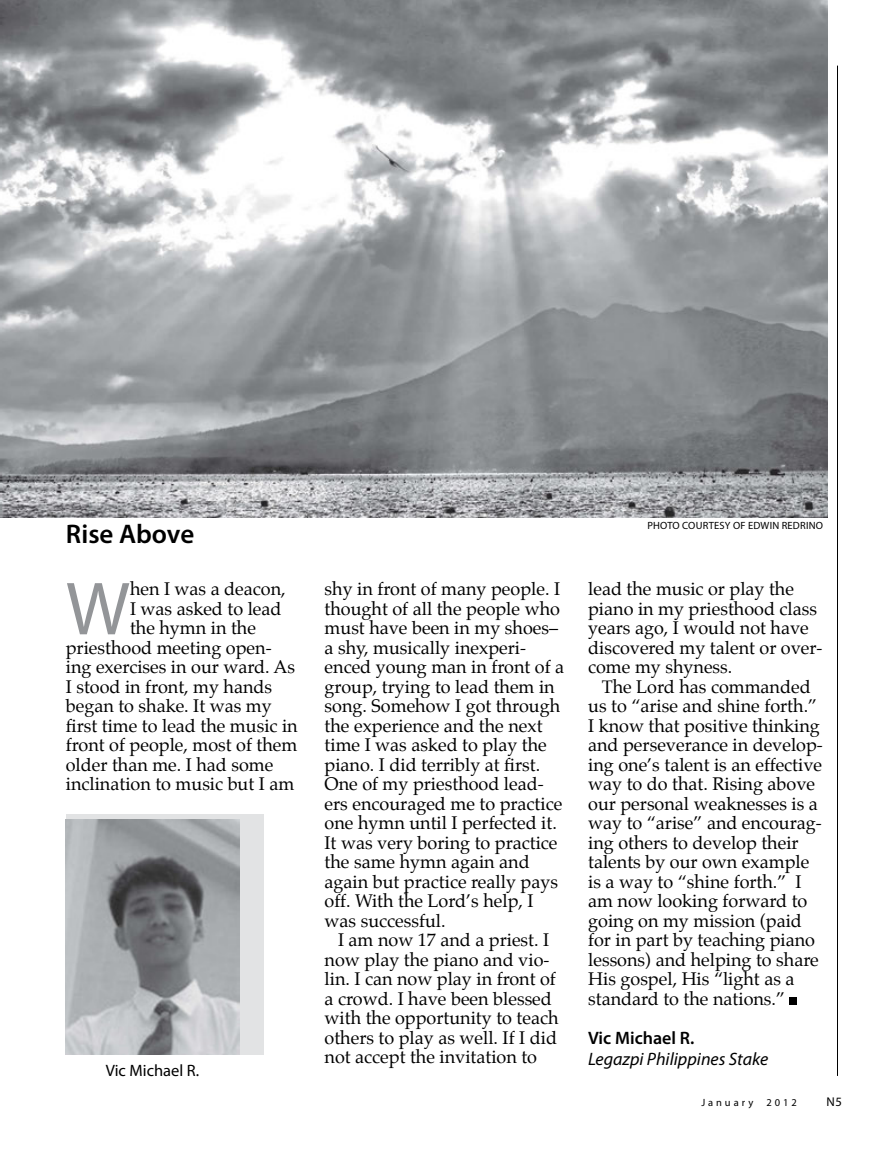
<style>
.page{position:relative;width:893px;height:1161px;background:#fff}
.page>*{position:absolute;margin:0;border:0;box-sizing:border-box;transform-origin:0 0}
.t1{font:75.9px "Myriad Pro";color:#939598}
.t2{font:600 27px "Myriad Pro";color:#000}
.t3{font:18px/19.5px "Palatino";color:#000}
.t4{font:italic 18px "Myriad Pro";color:#000}
.t5{font:600 18px "Myriad Pro";color:#000}
.t6{font:16.5px "Myriad Pro";color:#000}
.t7{font:12.75px "Myriad Pro";color:#000}
.t8{font:10.5px "Myriad Pro";letter-spacing:.02em;color:#000}
.t9{font:10.5px "Myriad Pro";letter-spacing:.28em;color:#000}
</style>
<div class="page">
<img style="left:0;top:1px;width:828px;height:516px">
<hr style="left:837px;top:66px;width:1px;height:1010px;background:#000">
<div style="left:790px;top:997px;width:7px;height:8px;background:#000"></div>
<div style="left:66px;top:814px;width:198px;height:241px;background:#e2e3e4"></div>
<img style="left:66px;top:820px;width:173px;height:235px">
<h2 class="t2" style="left:66px;top:517px;width:130px">Rise Above</h2>
<h1 class="t1" style="left:66px;top:562px;width:66px">W</h1>
<p class="t3" style="left:130px;top:579px;width:157px">hen I was a deacon,</p>
<p class="t3" style="left:130px;top:599px;width:153px">I was asked to lead</p>
<p class="t3" style="left:130px;top:618px;width:128px">the hymn in the</p>
<p class="t3" style="left:66px;top:638px;width:207px">priesthood meeting open-</p>
<p class="t3" style="left:66px;top:657px;width:231px">ing exercises in our ward. As</p>
<p class="t3" style="left:66px;top:677px;width:208px">I stood in front, my hands</p>
<p class="t3" style="left:66px;top:696px;width:207px">began to shake. It was my</p>
<p class="t3" style="left:66px;top:716px;width:233px">first time to lead the music in</p>
<p class="t3" style="left:66px;top:735px;width:233px">front of people, most of them</p>
<p class="t3" style="left:66px;top:755px;width:209px">older than me. I had some</p>
<p class="t3" style="left:66px;top:774px;width:230px">inclination to music but I am</p>
<p class="t6" style="left:106px;top:1060px;width:95px">Vic Michael R.</p>
<p class="t3" style="left:325px;top:579px;width:241px">shy in front of many people. I thought of all the people who must have been in my shoes– a shy, musically inexperi&shy;enced young man in front of a group, trying to lead them in song. Somehow I got through the experience and the next time I was asked to play the piano. I did terribly at first.<br>One of my priesthood lead&shy;ers encouraged me to practice one hymn until I perfected it.<br>It was very boring to practice the same hymn again and again but practice really pays off. With the Lord’s help, I was successful.</p>
<p class="t3" style="left:325px;top:930px;width:235px;text-indent:14px">I am now 17 and a priest. I now play the piano and vio&shy;lin. I can now play in front of a crowd. I have been blessed with the opportunity to teach others to play as well. If I did not accept the invitation to</p>
<p class="t8" style="left:647px;top:519px;width:177px">PHOTO COURTESY OF EDWIN REDRINO</p>
<p class="t3" style="left:588px;top:579px;width:236px">lead the music or play the piano in my priesthood class years ago, I would not have discovered my talent or over&shy;come my shyness.</p>
<p class="t3" style="left:588px;top:677px;width:236px;text-indent:14px">The Lord has commanded us to “arise and shine forth.”<br>I know that positive thinking and perseverance in develop&shy;ing one’s talent is an effective way to do that. Rising above our personal weaknesses is a way to “arise” and encourag&shy;ing others to develop their talents by our own example is a way to “shine forth.” I am now looking forward to going on my mission (paid for in part by teaching piano lessons) and helping to share<br>His gospel, His “light as a standard to the nations.”</p>
<p class="t5" style="left:588px;top:1026px;width:108px">Vic Michael R.</p>
<p class="t4" style="left:588px;top:1048px;width:182px">Legazpi Philippines Stake</p>
<p class="t9" style="left:701px;top:1096px;width:53px">January</p>
<p class="t8" style="left:766px;top:1096px;width:32px">2012</p>
<p class="t7" style="left:826px;top:1093px;width:17px">N5</p>
</div>
